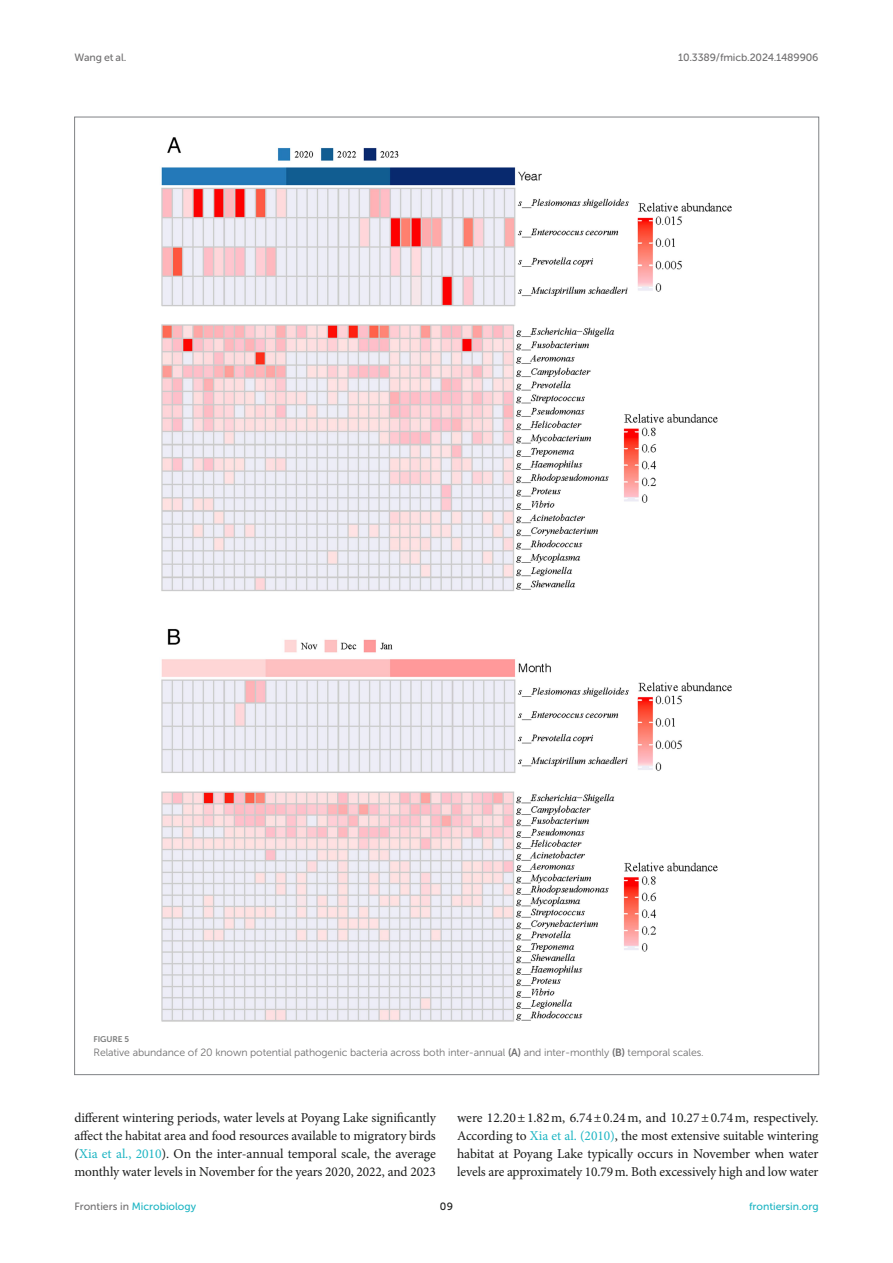
<style>
.page{position:relative;width:893px;height:1263px;background:#fff}
.page>*{position:absolute;margin:0;border:0;box-sizing:border-box;transform-origin:0 0}
.TEXT{font:13.5px/18px "Minion Pro";letter-spacing:-.01em;color:#1b1c1b;text-align:justify}
.FIG_LEG{font:10.5px "Museo Sans 300";letter-spacing:-.01em;color:#706f70}
.t1{font:10.5px "Museo Sans 500";color:#1db5c3}
.t2{font:10.5px "Museo Sans 500";letter-spacing:-.015em;color:#706f70}
.t3{font:10.5px "Museo Sans 500";color:#1b1c1b}
.FIG_HD{font:8.25px "Museo Sans 700";letter-spacing:-.01em;color:#7e7f7f}
.s1{font-family:"Museo Sans 700"}
.s2{color:#1db5c3}
.s3{color:#706f70}
</style>
<div class="page">
<img style="left:161px;top:137px;width:571px;height:885px">
<p class="t2" style="left:74px;top:51px;width:53px">Wang et al.</p>
<p class="t2" style="left:678px;top:51px;width:142px">10.3389/fmicb.2024.1489906</p>
<p class="FIG_HD" style="left:94px;top:1035px;width:37px">FIGURE 5</p>
<p class="FIG_LEG" style="left:94px;top:1046px;width:612px">Relative abundance of 20 known potential pathogenic bacteria across both inter-annual <span class="s1">(A)</span> and inter-monthly <span class="s1">(B)</span> temporal scales.</p>
<p class="TEXT" style="left:74px;top:1109px;width:363px">different wintering periods, water levels at Poyang Lake significantly affect the habitat area and food resources available to migratory birds (<span class="s2">Xia et al., 2010</span>). On the inter-annual temporal scale, the average monthly water levels in November for the years 2020, 2022, and 2023</p>
<p class="TEXT" style="left:457px;top:1109px;width:363px">were 12.20±1.82m, 6.74±0.24m, and 10.27±0.74m, respectively.<br>According to <span class="s2">Xia et al. (2010)</span>, the most extensive suitable wintering habitat at Poyang Lake typically occurs in November when water levels are approximately 10.79m. Both excessively high and low water</p>
<p class="t1" style="left:74px;top:1200px;width:123px"><span class="s3">Frontiers in</span> Microbiology</p>
<p class="t3" style="left:440px;top:1200px;width:15px">09</p>
<p class="t1" style="left:749px;top:1200px;width:71px">frontiersin.org</p>
</div>
